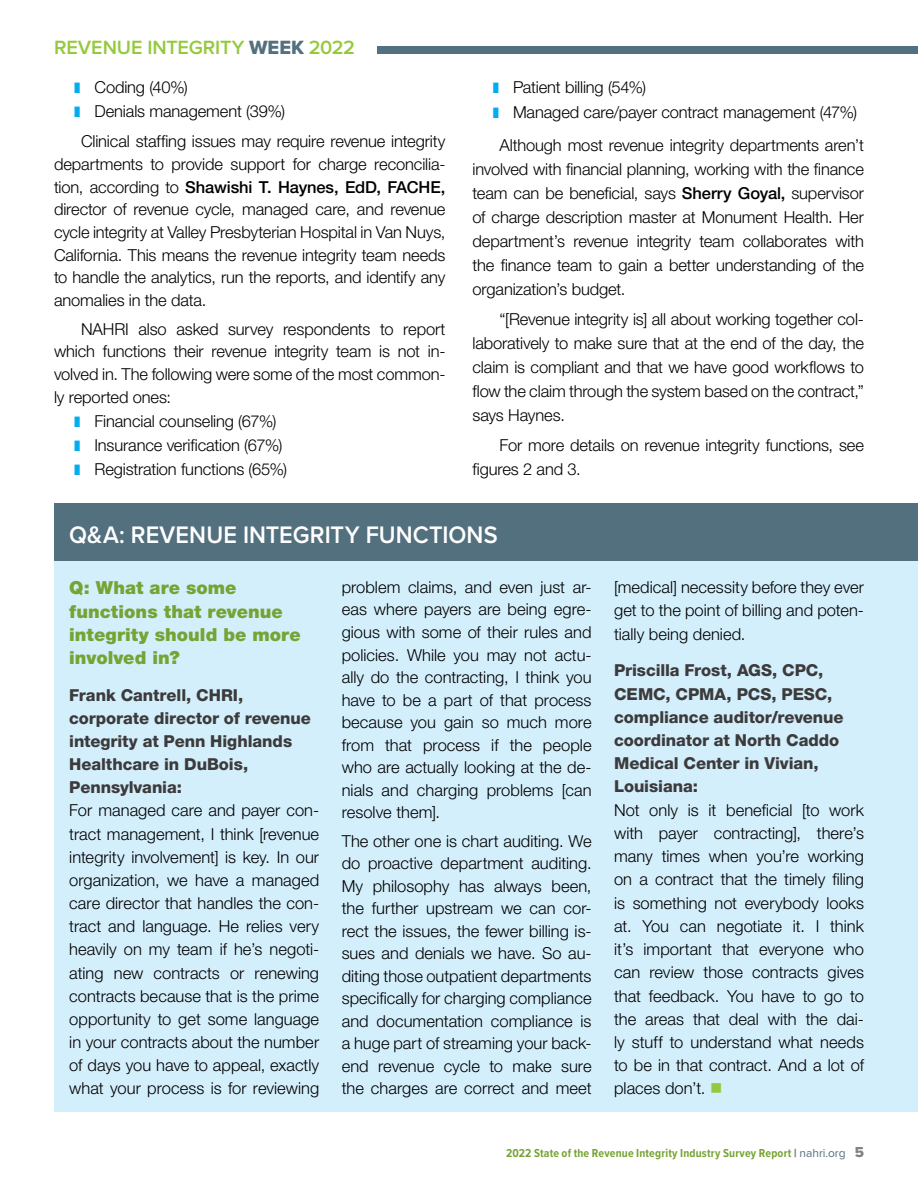
<style>
.page{position:relative;width:918px;height:1188px;background:#fff}
.page>*{position:absolute;margin:0;border:0;box-sizing:border-box;transform-origin:0 0}
.t1{font:600 24.75px "Proxima Nova";letter-spacing:.005em;color:#fff;scale:.95 1}
.t2{font:600 19.8px "Proxima Nova";letter-spacing:-.005em;color:#95c93d}
.t3{font:900 18px/23.1px "Helvetica Neue LT Std";color:#76a434}
.t4{font:300 16.5px/22.5px "Helvetica Neue LT Std";letter-spacing:-.005em;color:#000;text-align:justify}
.t5{font:800 16.5px/23.2px "Helvetica Neue LT Std";letter-spacing:-.005em;color:#3c3a3b}
.t6{font:700 12px "Proxima Nova Cond";letter-spacing:.015em;color:#76a434}
.s1{font-family:"Proxima Nova Extrabld";font-weight:400;color:#53707f}
.s2{color:#00aeef}
.s3{font-weight:500}
.s4{color:#95c93d}
.s5{font-weight:900;color:#808285}
.s6{font-family:"Proxima Nova";font-weight:400;color:#53707f}
.s7{font-family:"Proxima Nova Extrabld";font-weight:400;font-size:15px;color:#808285}
</style>
<div class="page">
<div style="left:377px;top:47px;width:541px;height:7px;background:#53707f"></div>
<div style="left:54px;top:503px;width:864px;height:609px;background:#d4effc"></div>
<div style="left:54px;top:503px;width:864px;height:58px;background:#53707f"></div>
<p class="t2" style="left:54px;top:33px;width:302px">REVENUE INTEGRITY <span class="s1">WEEK</span> 2022</p>
<p class="t4" style="left:74px;top:74px;width:212px;line-height:24.2px"><span class="s2">❚</span> Coding (40%)<br><span class="s2">❚</span> Denials management (39%)</p>
<p class="t4" style="left:54px;top:130px;width:393px;text-indent:27px">Clinical staffing issues may require revenue integrity departments to provide support for charge reconcilia&shy;tion, according to <span class="s3">Shawishi T. Haynes, EdD, FACHE, </span>director of revenue cycle, managed care, and revenue cycle integrity at Valley Presbyterian Hospital in Van Nuys, California. This means the revenue integrity team needs to handle the analytics, run the reports, and identify any anomalies in the data.</p>
<p class="t4" style="left:81px;top:317px;width:366px">NAHRI also asked survey respondents to report</p>
<p class="t4" style="left:54px;top:340px;width:393px">which functions their revenue integrity team is not in-</p>
<p class="t4" style="left:54px;top:363px;width:393px">volved in. The following were some of the most common-</p>
<p class="t4" style="left:54px;top:385px;width:119px">ly reported ones:</p>
<p class="t4" style="left:74px;top:409px;width:204px"><span class="s2">❚</span> Financial counseling (67%)</p>
<p class="t4" style="left:74px;top:434px;width:210px"><span class="s2">❚</span> Insurance verification (67%)</p>
<p class="t4" style="left:74px;top:458px;width:214px"><span class="s2">❚</span> Registration functions (65%)</p>
<p class="t4" style="left:493px;top:74px;width:366px;line-height:25.5px"><span class="s2">❚</span> Patient billing (54%)<br><span class="s2">❚</span> Managed care/payer contract management (47%)</p>
<p class="t4" style="left:473px;top:133px;width:393px;line-height:24px;text-indent:27px">Although most revenue integrity departments aren’t involved with financial planning, working with the finance team can be beneficial, says <span class="s3">Sherry Goyal,</span> supervisor of charge description master at Monument Health. Her department’s revenue integrity team collaborates with the finance team to gain a better understanding of the organization’s budget.</p>
<p class="t4" style="left:473px;top:307px;width:393px;line-height:24px;text-indent:27px">“[Revenue integrity is] all about working together col&shy;laboratively to make sure that at the end of the day, the claim is compliant and that we have good workflows to flow the claim through the system based on the contract,” says Haynes.</p>
<p class="t4" style="left:473px;top:433px;width:393px;line-height:24px;text-indent:27px">For more details on revenue integrity functions, see figures 2 and 3.</p>
<h1 class="t1" style="left:69px;top:517px;width:452px">Q&amp;A: REVENUE INTEGRITY FUNCTIONS</h1>
<p class="t3" style="left:69px;top:576px;width:233px">Q: What are some functions that revenue integrity should be more involved in?</p>
<p class="t5" style="left:69px;top:683px;width:243px">Frank Cantrell, CHRI, corporate director of revenue integrity at Penn Highlands<br>Healthcare in DuBois,<br>Pennsylvania:</p>
<p class="t4" style="left:69px;top:799px;width:251px;line-height:23.1px">For managed care and payer con&shy;tract management, I think [revenue integrity involvement] is key. In our organization, we have a managed care director that handles the con&shy;tract and language. He relies very heavily on my team if he’s negoti&shy;ating new contracts or renewing contracts because that is the prime opportunity to get some language in your contracts about the number of days you have to appeal, exactly what your process is for reviewing</p>
<p class="t4" style="left:342px;top:575px;width:251px">problem claims, and even just ar&shy;eas where payers are being egre&shy;gious with some of their rules and policies. While you may not actu&shy;ally do the contracting, I think you have to be a part of that process because you gain so much more from that process if the people who are actually looking at the de&shy;nials and charging problems [can resolve them].</p>
<p class="t4" style="left:342px;top:829px;width:251px">The other one is chart auditing. We do proactive department auditing.<br>My philosophy has always been, the further upstream we can cor&shy;rect the issues, the fewer billing is&shy;sues and denials we have. So au&shy;diting those outpatient departments specifically for charging compliance and documentation compliance is a huge part of streaming your back&shy;end revenue cycle to make sure the charges are correct and meet</p>
<p class="t4" style="left:614px;top:575px;width:251px;line-height:23.2px">[medical] necessity before they ever get to the point of billing and poten&shy;tially being denied.</p>
<p class="t5" style="left:614px;top:659px;width:231px">Priscilla Frost, AGS, CPC,<br>CEMC, CPMA, PCS, PESC, compliance auditor/revenue coordinator at North Caddo<br>Medical Center in Vivian,<br>Louisiana:</p>
<p class="t4" style="left:614px;top:798px;width:251px;line-height:23.2px">Not only is it beneficial [to work with payer contracting], there’s many times when you’re working on a contract that the timely filing is something not everybody looks at. You can negotiate it. I think it’s important that everyone who can review those contracts gives that feedback. You have to go to the areas that deal with the dai&shy;ly stuff to understand what needs to be in that contract. And a lot of places don’t. <span class="s4">■</span></p>
<p class="t6" style="left:506px;top:1145px;width:359px">2022 State of the Revenue Integrity Industry Survey Report <span class="s5">|</span> <span class="s6">nahri.org</span> <span class="s7">5</span></p>
</div>
